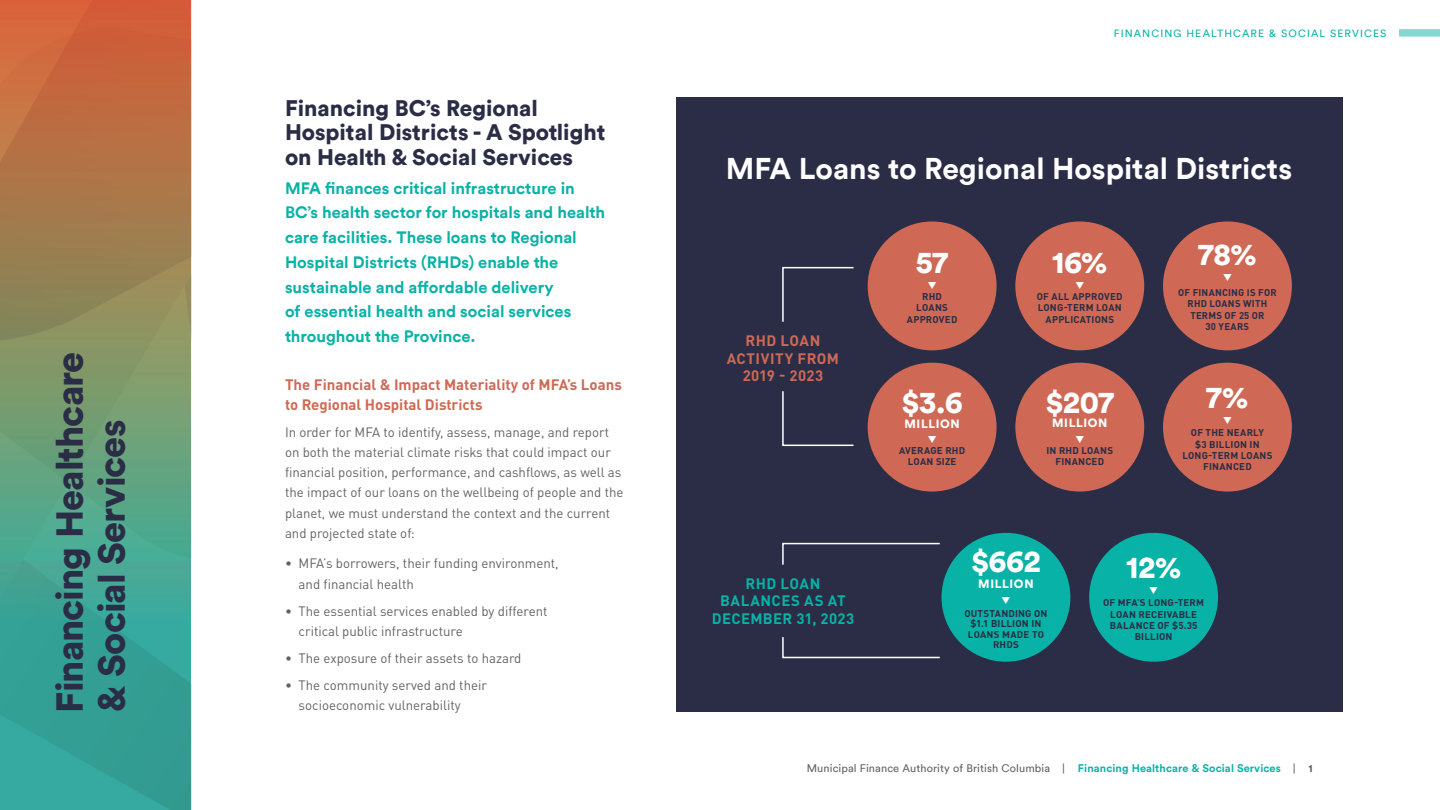
<style>
.page{position:relative;width:1440px;height:810px;background:#fff}
.page>*{position:absolute;margin:0;border:0;box-sizing:border-box;transform-origin:0 0}
.t1{font:900 37.5px/42px "Circular";letter-spacing:-.025em;color:#2a2d45}
.t2{font:900 30.6px "Circular";letter-spacing:-.01em;color:#fff}
.t3{font:700 30px "Circular";color:#fff}
.t4{font:900 22.5px/24.8px "Circular";color:#2a2d45}
.t5{font:700 16.5px/24.8px "Circular";color:#08b2a6}
.t6{font:700 15px/19.5px "DINOT";color:#cf6955}
.t7{font:700 15px/17.2px "DINOT";letter-spacing:.025em;color:#08b2a6;text-align:center}
.t8{font:700 15px/17.2px "DINOT";letter-spacing:.025em;color:#cf6955;text-align:center}
.t9{font:13.5px/20.2px "DINOT";color:#636363}
.t10{font:900 12px "Circular";letter-spacing:.055em;color:#fff}
.t11{font:10.95px "Circular";letter-spacing:.01em;color:#636363}
.t12{font:10.5px "Circular";letter-spacing:.105em;color:#08b2a6}
.t13{font:700 9.75px/11.2px "DINOT";letter-spacing:.02em;color:#2a2d45;text-align:center}
.s1{font-family:"Circular Std";font-weight:700;color:#08b2a6}
.s2{font-family:"Circular Std";font-weight:700;font-size:10.5px;color:#54576a}
</style>
<div class="page">
<div style="left:676px;top:98px;width:666px;height:614px;background:#2a2d45"></div>
<div style="left:1399px;top:29px;width:41px;height:8px;background:#83d8d2"></div>
<div style="left:0;top:0;width:192px;height:28px;background:#d55e39"></div>
<svg style="left:0;top:28px;width:192px;height:782px;background:#759171"></svg>
<div style="left:868px;top:221px;width:129px;height:129px;background:#cf6955;border-radius:50%"></div>
<div style="left:1163px;top:363px;width:129px;height:129px;background:#cf6955;border-radius:50%"></div>
<div style="left:942px;top:533px;width:128px;height:129px;background:#08b2a6;border-radius:50%"></div>
<div style="left:1015px;top:221px;width:129px;height:129px;background:#cf6955;border-radius:50%"></div>
<div style="left:868px;top:363px;width:129px;height:129px;background:#cf6955;border-radius:50%"></div>
<div style="left:1089px;top:533px;width:129px;height:129px;background:#08b2a6;border-radius:50%"></div>
<div style="left:1015px;top:363px;width:129px;height:129px;background:#cf6955;border-radius:50%"></div>
<svg style="left:782px;top:266px;width:72px;height:56px"></svg>
<svg style="left:782px;top:542px;width:158px;height:23px"></svg>
<svg style="left:782px;top:391px;width:72px;height:56px"></svg>
<svg style="left:782px;top:637px;width:158px;height:22px"></svg>
<div style="left:1163px;top:221px;width:129px;height:129px;background:#cf6955;border-radius:50%"></div>
<h1 class="t1" style="left:48px;top:712px;width:362px;rotate:-90deg">Financing Healthcare &amp; Social Services</h1>
<h3 class="t4" style="left:285px;top:95px;width:322px">Financing BC’s Regional<br>Hospital Districts - A Spotlight on Health &amp; Social Services</h3>
<p class="t5" style="left:285px;top:175px;width:322px">MFA finances critical infrastructure in BC’s health sector for hospitals and health care facilities. These loans to Regional Hospital Districts (RHDs) enable the sustainable and affordable delivery<br>of essential health and social services throughout the Province.</p>
<p class="t6" style="left:285px;top:375px;width:338px">The Financial &amp; Impact Materiality of MFA’s Loans to Regional Hospital Districts</p>
<p class="t9" style="left:285px;top:421px;width:340px">In order for MFA to identify, assess, manage, and report on both the material climate risks that could impact our financial position, performance, and cashflows, as well as the impact of our loans on the wellbeing of people and the planet, we must understand the context and the current and projected state of:</p>
<p class="t9" style="left:299px;top:553px;width:262px;text-indent:-14px">• MFA’s borrowers, their funding environment, and financial health</p>
<p class="t9" style="left:299px;top:600px;width:250px;text-indent:-14px">• The essential services enabled by different critical public infrastructure</p>
<p class="t9" style="left:285px;top:648px;width:238px">• The exposure of their assets to hazard</p>
<p class="t9" style="left:285px;top:675px;width:204px">• The community served and their</p>
<p class="t9" style="left:299px;top:695px;width:164px">socioeconomic vulnerability</p>
<p class="t12" style="left:1114px;top:27px;width:274px">FINANCING HEALTHCARE &amp; SOCIAL SERVICES</p>
<h3 class="t3" style="left:726px;top:149px;width:568px">MFA Loans to Regional Hospital Districts</h3>
<p class="t8" style="left:727px;top:332px;width:114px">RHD LOAN<br>ACTIVITY FROM<br>2019 - 2023</p>
<p class="t7" style="left:712px;top:575px;width:144px">RHD LOAN<br>BALANCES AS AT<br>DECEMBER 31, 2023</p>
<h2 class="t2" style="left:916px;top:242px;width:34px">57</h2>
<p class="t13" style="left:907px;top:291px;width:52px">RHD<br>LOANS<br>APPROVED</p>
<h2 class="t2" style="left:901px;top:382px;width:63px">$3.6</h2>
<p class="t10" style="left:904px;top:415px;width:57px">MILLION</p>
<p class="t13" style="left:899px;top:445px;width:68px">AVERAGE RHD<br>LOAN SIZE</p>
<h2 class="t2" style="left:1052px;top:242px;width:57px">16%</h2>
<p class="t13" style="left:1037px;top:291px;width:87px">OF ALL APPROVED<br>LONG-TERM LOAN<br>APPLICATIONS</p>
<h2 class="t2" style="left:1045px;top:382px;width:70px">$207</h2>
<p class="t10" style="left:1052px;top:415px;width:57px">MILLION</p>
<p class="t13" style="left:1046px;top:444px;width:68px">IN RHD LOANS<br>FINANCED</p>
<h2 class="t2" style="left:1198px;top:234px;width:60px">78%</h2>
<p class="t13" style="left:1178px;top:287px;width:100px">OF FINANCING IS FOR<br>RHD LOANS WITH<br>TERMS OF 25 OR<br>30 YEARS</p>
<h2 class="t2" style="left:1206px;top:377px;width:44px">7%</h2>
<p class="t13" style="left:1182px;top:427px;width:92px">OF THE NEARLY<br>$3 BILLION IN<br>LONG-TERM LOANS<br>FINANCED</p>
<h2 class="t2" style="left:971px;top:541px;width:71px">$662</h2>
<p class="t10" style="left:978px;top:576px;width:57px">MILLION</p>
<p class="t13" style="left:964px;top:608px;width:85px;line-height:10.5px">OUTSTANDING ON $1.1 BILLION IN<br>LOANS MADE TO<br>RHDS</p>
<h2 class="t2" style="left:1126px;top:547px;width:57px">12%</h2>
<p class="t13" style="left:1103px;top:597px;width:103px">OF MFA’S LONG-TERM<br>LOAN RECEIVABLE<br>BALANCE OF $5.35<br>BILLION</p>
<p class="t11" style="left:807px;top:761px;width:507px">Municipal Finance Authority of British Columbia | <span class="s1">Financing Healthcare &amp; Social Services</span> | <span class="s2">1</span></p>
</div>
